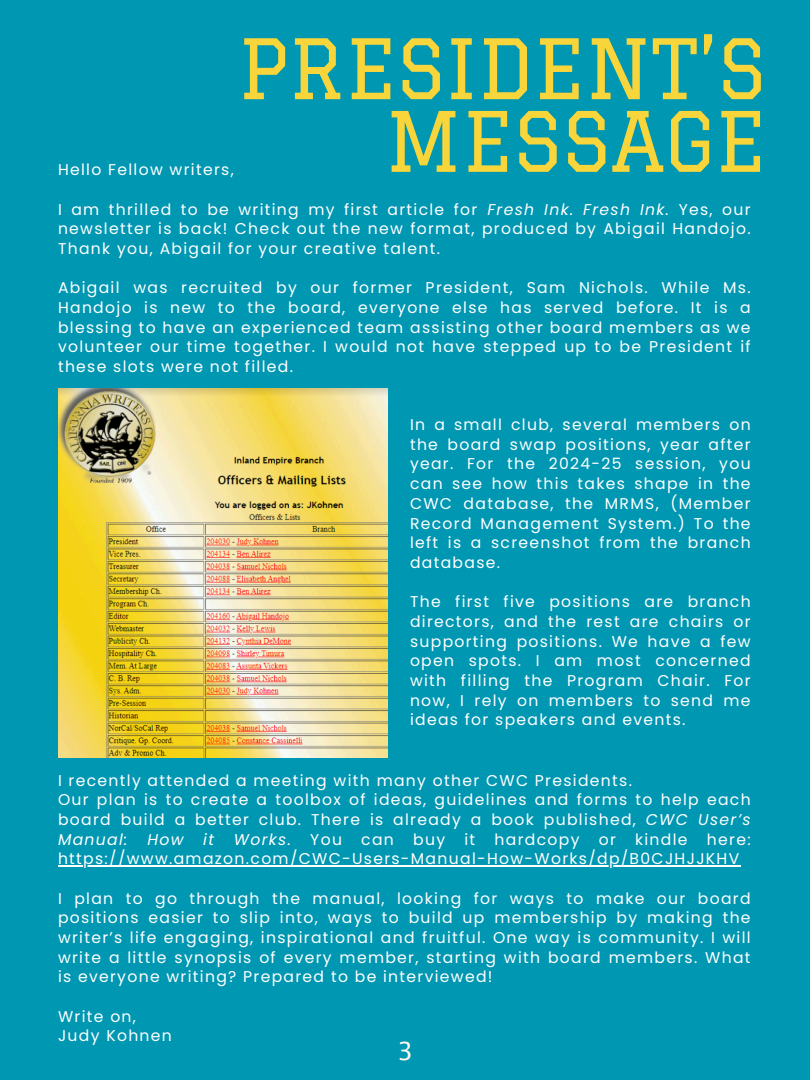
<style>
.page{position:relative;width:810px;height:1080px;background:#0097b2}
.page>*{position:absolute;margin:0;border:0;box-sizing:border-box;transform-origin:0 0}
.t1{font:81.25px "Graduate";color:#f7d53b}
.t2{font:25px "Lucida Console W1 G";color:#fcf8f1}
.t3{font:15.62px/19.7px "Poppins";letter-spacing:.085em;color:#fff;text-align:justify}
.t4{font:italic 15.62px "Poppins";color:#fff}
.s1{font-style:italic}
</style>
<div class="page">
<hr style="left:58px;top:865px;width:683px;height:2px;background:#fff">
<img style="left:58px;top:388px;width:329px;height:369px">
<h1 class="t1" style="left:238px;top:22px;width:530px">PRESIDENT’S</h1>
<h1 class="t1" style="left:385px;top:94px;width:383px">MESSAGE</h1>
<p class="t3" style="left:58px;top:199px;width:694px">I am thrilled to be writing my first article for <span class="s1">Fresh Ink. Fresh Ink.</span> Yes, our newsletter is back! Check out the new format, produced by Abigail Handojo.<br>Thank you, Abigail for your creative talent.</p>
<p class="t3" style="left:58px;top:278px;width:694px">Abigail was recruited by our former President, Sam Nichols. While Ms.<br>Handojo is new to the board, everyone else has served before. It is a blessing to have an experienced team assisting other board members as we volunteer our time together. I would not have stepped up to be President if these slots were not filled.</p>
<p class="t3" style="left:58px;top:160px;width:177px">Hello Fellow writers,</p>
<p class="t3" style="left:410px;top:415px;width:342px">In a small club, several members on the board swap positions, year after year. For the 2024-25 session, you can see how this takes shape in the CWC database, the MRMS, (Member Record Management System.) To the left is a screenshot from the branch database.</p>
<p class="t3" style="left:410px;top:592px;width:342px">The first five positions are branch directors, and the rest are chairs or supporting positions. We have a few open spots. I am most concerned with filling the Program Chair. For now, I rely on members to send me ideas for speakers and events.</p>
<p class="t3" style="left:58px;top:770px;width:575px">I recently attended a meeting with many other CWC Presidents.</p>
<p class="t3" style="left:58px;top:790px;width:694px">Our plan is to create a toolbox of ideas, guidelines and forms to help each board build a better club. There is already a book published, <span class="s1">CWC User’s Manual:</span></p>
<p class="t4" style="left:147px;top:828px;width:38px">How</p>
<p class="t4" style="left:203px;top:828px;width:12px">it</p>
<p class="t3" style="left:234px;top:829px;width:518px"><span class="s1">Works.</span> You can buy it hardcopy or kindle here:</p>
<p class="t3" style="left:58px;top:849px;width:683px">https://www.amazon.com/CWC-Users-Manual-How-Works/dp/B0CJHJJKHV</p>
<p class="t3" style="left:58px;top:888px;width:694px">I plan to go through the manual, looking for ways to make our board positions easier to slip into, ways to build up membership by making the writer’s life engaging, inspirational and fruitful. One way is community. I will write a little synopsis of every member, starting with board members. What is everyone writing? Prepared to be interviewed!</p>
<p class="t3" style="left:58px;top:1006px;width:115px">Write on,<br>Judy Kohnen</p>
<p class="t2" style="left:397px;top:1040px;width:17px">3</p>
</div>
